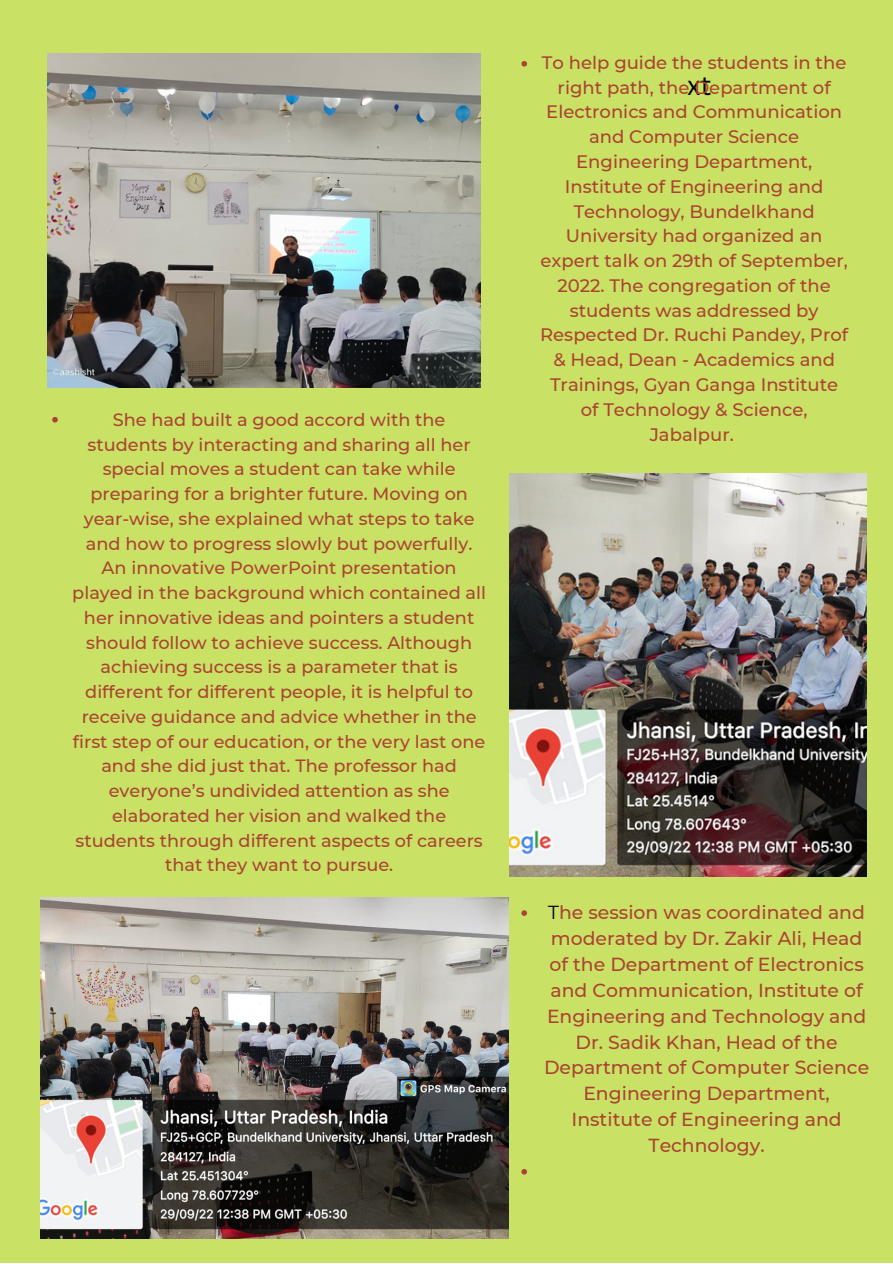
<style>
.page{position:relative;width:893px;height:1264px;background:#fff}
.page>*{position:absolute;margin:0;border:0;box-sizing:border-box;transform-origin:0 0}
.t1{font:26.85px "Canva Sans";color:#000}
.t2{font:500 18.9px/25.8px "Montserrat";color:#ab4332;text-align:center}
.t3{font:500 18px/24.8px "Montserrat";color:#ab4332;text-align:center}
.t4{font:500 17.7px/24.8px "Montserrat";color:#ab4332;text-align:center}
.s1{font-weight:400;color:#000}
</style>
<div class="page">
<div style="left:0;top:0;width:892px;height:1262px;background:#c9e265"></div>
<img style="left:48px;top:54px;width:432px;height:334px">
<img style="left:509px;top:473px;width:357px;height:403px">
<img style="left:41px;top:897px;width:468px;height:340px">
<svg style="left:521px;top:61px;width:6px;height:6px"></svg>
<svg style="left:52px;top:417px;width:6px;height:5px"></svg>
<svg style="left:521px;top:910px;width:6px;height:5px"></svg>
<svg style="left:521px;top:1169px;width:6px;height:5px"></svg>
<p class="t4" style="left:72px;top:407px;width:415px">She had built a good accord with the students by interacting and sharing all her special moves a student can take while preparing for a brighter future. Moving on year-wise, she explained what steps to take and how to progress slowly but powerfully.<br>An innovative PowerPoint presentation played in the background which contained all her innovative ideas and pointers a student should follow to achieve success. Although achieving success is a parameter that is different for different people, it is helpful to receive guidance and advice whether in the first step of our education, or the very last one and she did just that. The professor had everyone’s undivided attention as she elaborated her vision and walked the students through different aspects of careers that they want to pursue.</p>
<p class="t3" style="left:540px;top:50px;width:309px">To help guide the students in the right path, the Department of<br>Electronics and Communication and Computer Science<br>Engineering Department,<br>Institute of Engineering and<br>Technology, Bundelkhand<br>University had organized an expert talk on 29th of September,<br>2022. The congregation of the students was addressed by<br>Respected Dr. Ruchi Pandey, Prof &amp; Head, Dean - Academics and<br>Trainings, Gyan Ganga Institute of Technology &amp; Science,<br>Jabalpur.</p>
<h1 class="t1" style="left:687px;top:66px;width:26px">xt</h1>
<p class="t2" style="left:544px;top:899px;width:326px"><span class="s1">T</span>he session was coordinated and moderated by Dr. Zakir Ali, Head of the Department of Electronics and Communication, Institute of<br>Engineering and Technology and<br>Dr. Sadik Khan, Head of the<br>Department of Computer Science<br>Engineering Department,<br>Institute of Engineering and<br>Technology.</p>
</div>
